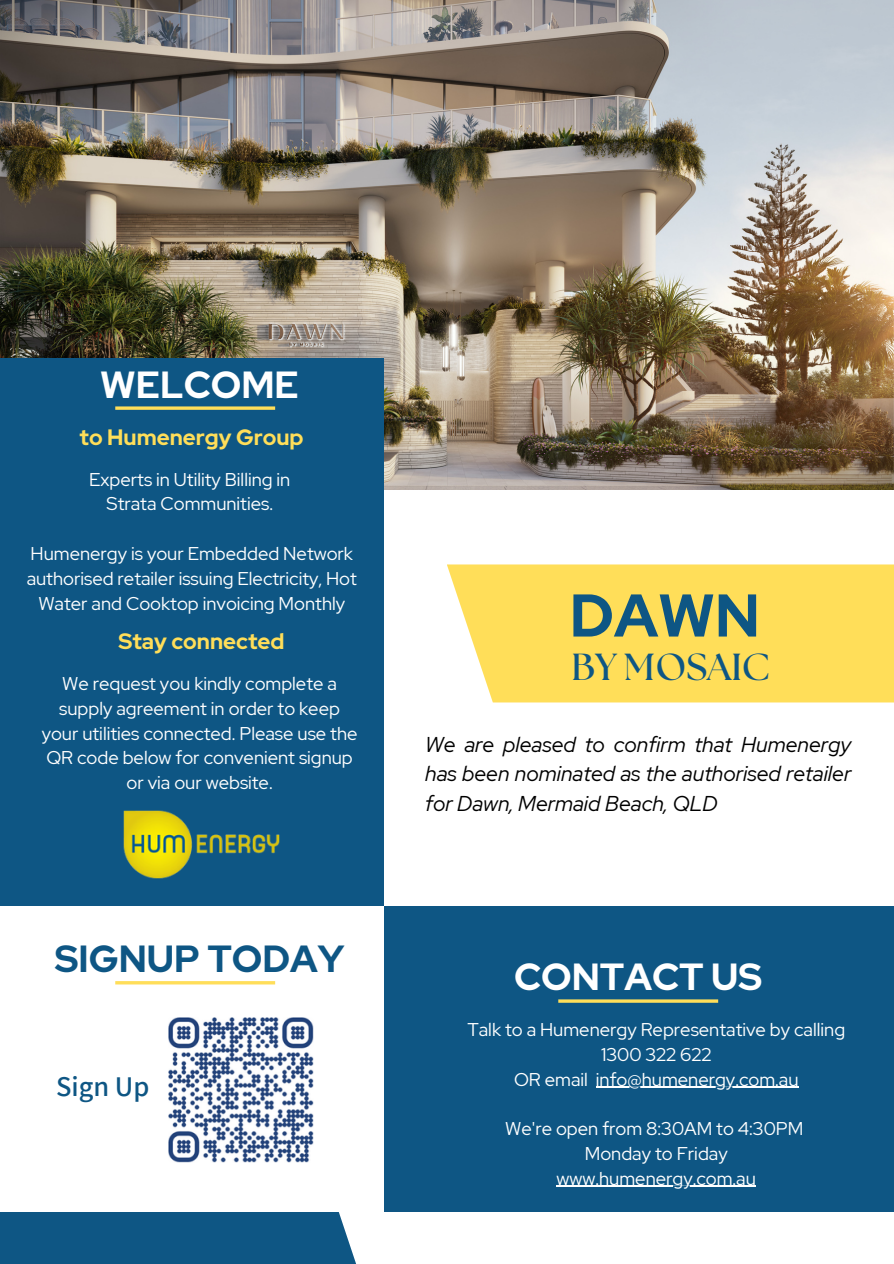
<style>
.page{position:relative;width:894px;height:1264px;background:#fff}
.page>*{position:absolute;margin:0;border:0;box-sizing:border-box;transform-origin:0 0}
.t1{font:700 60.15px "Red Hat Display";color:#0e5684}
.t2{font:700 37.65px "Red Hat Display";color:#fff}
.t3{font:700 37.65px "Red Hat Display";color:#0e5684}
.t4{font:700 37.65px "The Seasons";color:#0e5684}
.t5{font:600 28.5px "Assistant";color:#0e5684}
.t6{font:700 22.2px "Red Hat Display";color:#ffde59}
.t7{font:italic 21.45px/29.2px "Red Hat Display";color:#000;text-align:justify}
.t8{font:18.45px/24.8px "Red Hat Display";color:#fff;text-align:center}
</style>
<div class="page">
<img style="left:0;top:0;width:893px;height:489px">
<div style="left:0;top:358px;width:383px;height:547px;background:#0e5684"></div>
<div style="left:384px;top:905px;width:509px;height:306px;background:#0e5684"></div>
<svg style="left:115px;top:406px;width:160px;height:4px"></svg>
<hr style="left:115px;top:981px;width:160px;height:3px;background:#ffde59">
<hr style="left:558px;top:999px;width:160px;height:3px;background:#ffde59">
<div style="left:0;top:1211px;width:369px;height:52px;background:#0e5684"></div>
<div style="left:447px;top:564px;width:446px;height:138px;background:#ffde59"></div>
<img style="left:123px;top:810px;width:156px;height:68px">
<img style="left:168px;top:1017px;width:145px;height:145px">
<hr style="left:595px;top:1086px;width:203px;height:1px;background:#fff">
<hr style="left:556px;top:1185px;width:199px;height:1px;background:#fff">
<p class="t2" style="left:100px;top:359px;width:200px">WELCOME</p>
<p class="t6" style="left:80px;top:422px;width:225px">to Humenergy Group</p>
<p class="t8" style="left:89px;top:467px;width:203px">Experts in Utility Billing in</p>
<p class="t8" style="left:107px;top:491px;width:168px">Strata Communities.</p>
<p class="t8" style="left:27px;top:541px;width:332px">Humenergy is your Embedded Network authorised retailer issuing Electricity, Hot<br>Water and Cooktop invoicing Monthly</p>
<p class="t6" style="left:118px;top:626px;width:167px">Stay connected</p>
<p class="t8" style="left:42px;top:671px;width:317px">We request you kindly complete a supply agreement in order to keep your utilities connected. Please use the<br>QR code below for convenient signup or via our website.</p>
<p class="t3" style="left:55px;top:933px;width:291px">SIGNUP TODAY</p>
<p class="t5" style="left:56px;top:1067px;width:95px">Sign Up</p>
<p class="t1" style="left:569px;top:575px;width:192px">DAWN</p>
<p class="t4" style="left:571px;top:650px;width:200px">BY MOSAIC</p>
<p class="t7" style="left:425px;top:730px;width:427px">We are pleased to confirm that Humenergy has been nominated as the authorised retailer for Dawn, Mermaid Beach, QLD</p>
<p class="t2" style="left:514px;top:951px;width:249px">CONTACT US</p>
<p class="t8" style="left:467px;top:1017px;width:379px">Talk to a Humenergy Representative by calling<br>1300 322 622</p>
<p class="t8" style="left:514px;top:1066px;width:286px">OR email info@humenergy.com.au</p>
<p class="t8" style="left:505px;top:1116px;width:300px">We're open from 8:30AM to 4:30PM</p>
<p class="t8" style="left:584px;top:1140px;width:144px">Monday to Friday</p>
<p class="t8" style="left:556px;top:1165px;width:201px">www.humenergy.com.au</p>
</div>
